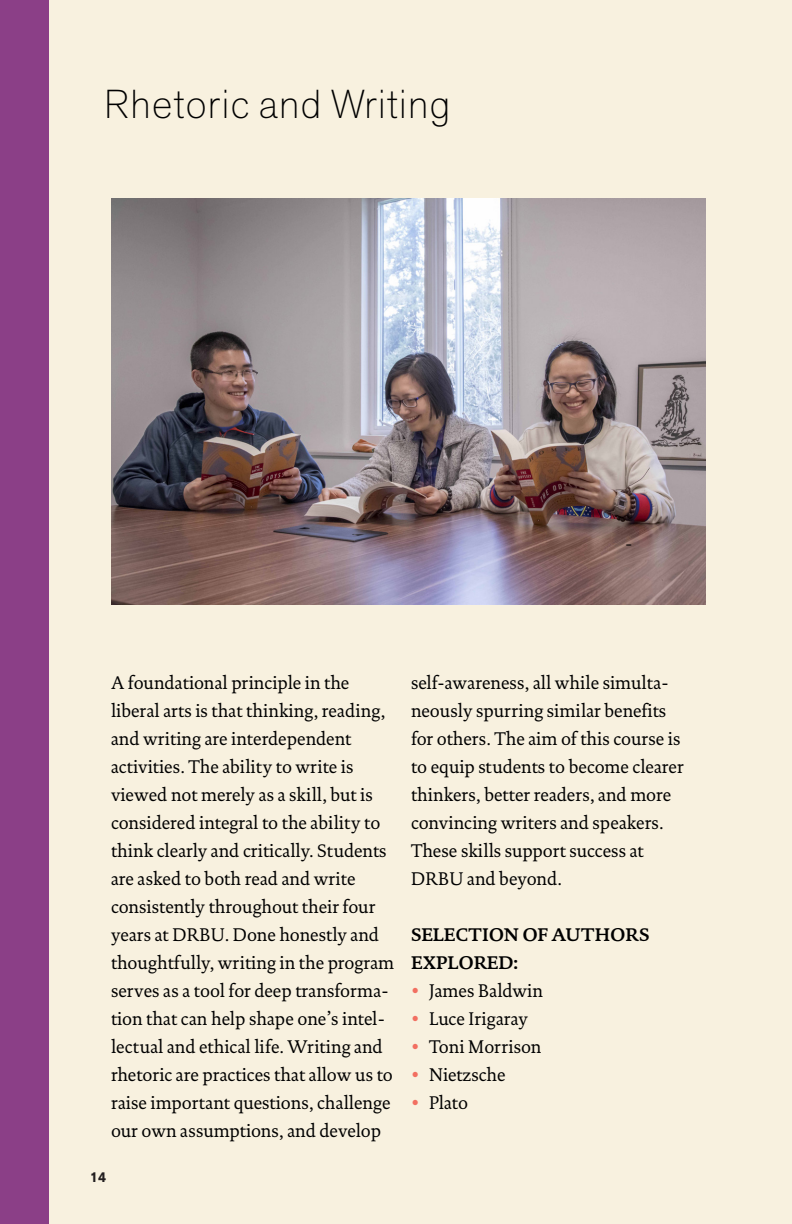
<style>
.page{position:relative;width:792px;height:1224px;background:#f8f1df}
.page>*{position:absolute;margin:0;border:0;box-sizing:border-box;transform-origin:0 0}
.t1{font:200 40px "Akzid Grtsk Next";letter-spacing:.035em;color:#000}
.text{font:18.6px/28px "DTL Documenta ST";color:#000;scale:.96 1}
.subtitles{font:700 18.6px/28px "DTL Documenta ST";color:#000;scale:.96 1}
.text-2{font:italic 18.6px "Documenta Dtl";color:#000;scale:.96 1}
.t2{font:700 14px "Akzid Grtsk Next";color:#231f20;scale:.96 1}
.s1{color:#f26f61}
</style>
<div class="page">
<img style="left:112px;top:199px;width:594px;height:406px">
<div style="left:0;top:0;width:49px;height:1224px;background:#8b3f87"></div>
<p class="t1" style="left:104px;top:78px;width:348px">Rhetoric and Writing</p>
<p class="text-2" style="left:624px;top:539px;width:11px">¯</p>
<p class="text" style="left:111px;top:668px;width:297px">A foundational principle in the liberal arts is that thinking, reading, and writing are interdependent activities. The ability to write is viewed not merely as a skill, but is considered integral to the ability to think clearly and critically. Students are asked to both read and write consistently throughout their four years at DRBU. Done honestly and thoughtfully, writing in the program serves as a tool for deep transforma&shy;tion that can help shape one’s intel&shy;lectual and ethical life. Writing and rhetoric are practices that allow us to raise important questions, challenge our own assumptions, and develop</p>
<p class="text" style="left:411px;top:668px;width:286px">self-awareness, all while simulta&shy;neously spurring similar benefits for others. The aim of this course is to equip students to become clearer thinkers, better readers, and more convincing writers and speakers.<br>These skills support success at<br>DRBU and beyond.</p>
<p class="subtitles" style="left:411px;top:920px;width:250px">SELECTION OF AUTHORS<br>EXPLORED:</p>
<p class="text" style="left:411px;top:976px;width:139px"><span class="s1">•</span> James Baldwin</p>
<p class="text" style="left:411px;top:1004px;width:124px"><span class="s1">•</span> Luce Irigaray</p>
<p class="text" style="left:411px;top:1032px;width:138px"><span class="s1">•</span> Toni Morrison</p>
<p class="text" style="left:411px;top:1060px;width:100px"><span class="s1">•</span> Nietzsche</p>
<p class="text" style="left:411px;top:1088px;width:61px"><span class="s1">•</span> Plato</p>
<p class="t2" style="left:90px;top:1168px;width:18px">14</p>
</div>
